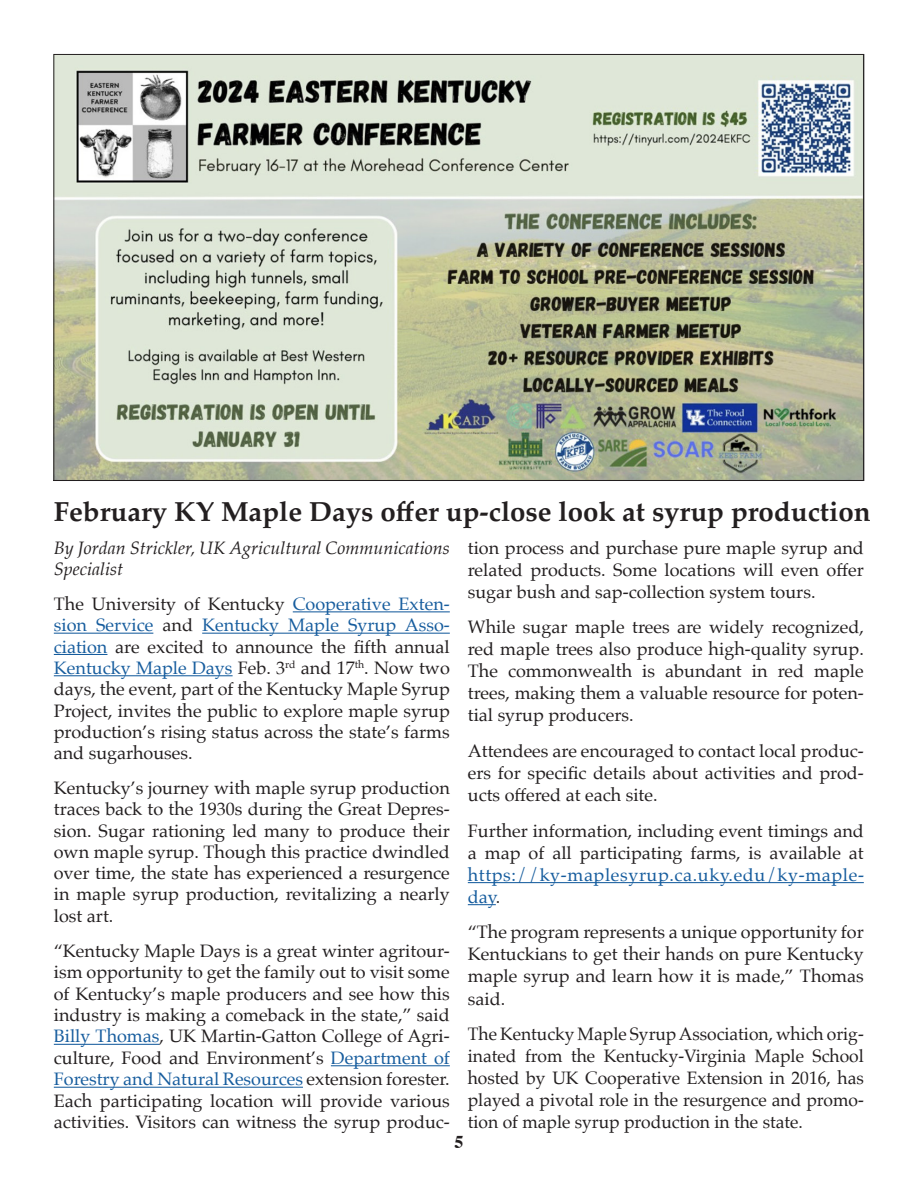
<style>
.page{position:relative;width:918px;height:1188px;background:#fff}
.page>*{position:absolute;margin:0;border:0;box-sizing:border-box;transform-origin:0 0}
.t1{font:700 27.6px "Palatino";color:#231f20}
.t2{font:18px/22px "Palatino";color:#231f20;text-align:justify}
.t3{font:italic 18px/21.6px "Palatino";color:#231f20}
.t4{font:700 18px "Times";color:#231f20}
.s1{color:#175d9e}
</style>
<div class="page">
<hr style="left:293px;top:611px;width:157px;height:1px;background:#175d9e">
<hr style="left:54px;top:633px;width:99px;height:1px;background:#175d9e">
<hr style="left:202px;top:633px;width:248px;height:1px;background:#175d9e">
<hr style="left:54px;top:654px;width:53px;height:1px;background:#175d9e">
<hr style="left:54px;top:675px;width:179px;height:1px;background:#175d9e">
<hr style="left:54px;top:1044px;width:105px;height:1px;background:#175d9e">
<hr style="left:331px;top:1065px;width:119px;height:1px;background:#175d9e">
<hr style="left:54px;top:1087px;width:249px;height:1px;background:#175d9e">
<hr style="left:468px;top:882px;width:396px;height:1px;background:#175d9e">
<svg style="left:468px;top:904px;width:28px;height:1px"></svg>
<img style="left:55px;top:56px;width:807px;height:423px">
<p class="t1" style="left:54px;top:488px;width:818px">February KY Maple Days offer up-close look at syrup production</p>
<p class="t3" style="left:54px;top:536px;width:398px">By Jordan Strickler, UK Agricultural Communications<br>Specialist</p>
<p class="t2" style="left:54px;top:593px;width:398px;line-height:21.3px">The University of Kentucky <span class="s1">Cooperative Exten&shy;sion Service</span> and <span class="s1">Kentucky Maple Syrup Asso&shy;ciation</span> are excited to announce the fifth annual <span class="s1">Kentucky Maple Days</span> Feb. 3<sup>rd</sup> and 17<sup>th</sup>. Now two days, the event, part of the Kentucky Maple Syrup Project, invites the public to explore maple syrup production’s rising status across the state’s farms and sugarhouses.</p>
<p class="t2" style="left:54px;top:777px;width:398px;line-height:21.3px">Kentucky’s journey with maple syrup production traces back to the 1930s during the Great Depres&shy;sion. Sugar rationing led many to produce their own maple syrup. Though this practice dwindled over time, the state has experienced a resurgence in maple syrup production, revitalizing a nearly lost art.</p>
<p class="t2" style="left:54px;top:940px;width:398px;line-height:21.5px">“Kentucky Maple Days is a great winter agritour&shy;ism opportunity to get the family out to visit some of Kentucky’s maple producers and see how this industry is making a comeback in the state,” said <span class="s1">Billy Thomas</span>, UK Martin-Gatton College of Agri&shy;culture, Food and Environment’s <span class="s1">Department of Forestry and Natural Resources</span> extension forester.</p>
<p class="t2" style="left:54px;top:1090px;width:398px;line-height:21.5px">Each participating location will provide various activities. Visitors can witness the syrup produc-</p>
<p class="t2" style="left:468px;top:536px;width:398px">tion process and purchase pure maple syrup and related products. Some locations will even offer sugar bush and sap-collection system tours.</p>
<p class="t2" style="left:468px;top:616px;width:398px">While sugar maple trees are widely recognized, red maple trees also produce high-quality syrup.<br>The commonwealth is abundant in red maple trees, making them a valuable resource for poten&shy;tial syrup producers.</p>
<p class="t2" style="left:468px;top:740px;width:397px">Attendees are encouraged to contact local produc&shy;ers for specific details about activities and prod&shy;ucts offered at each site.</p>
<p class="t2" style="left:468px;top:819px;width:398px">Further information, including event timings and a map of all participating farms, is available at <span class="s1">https://ky-maplesyrup.ca.uky.edu/ky-maple&shy;day</span>.</p>
<p class="t2" style="left:468px;top:921px;width:398px">“The program represents a unique opportunity for Kentuckians to get their hands on pure Kentucky maple syrup and learn how it is made,” Thomas said.</p>
<p class="t2" style="left:468px;top:1023px;width:398px">The Kentucky Maple Syrup Association, which orig&shy;inated from the Kentucky-Virginia Maple School hosted by UK Cooperative Extension in 2016, has played a pivotal role in the resurgence and promo&shy;tion of maple syrup production in the state.</p>
<p class="t4" style="left:454px;top:1124px;width:10px">5</p>
</div>
